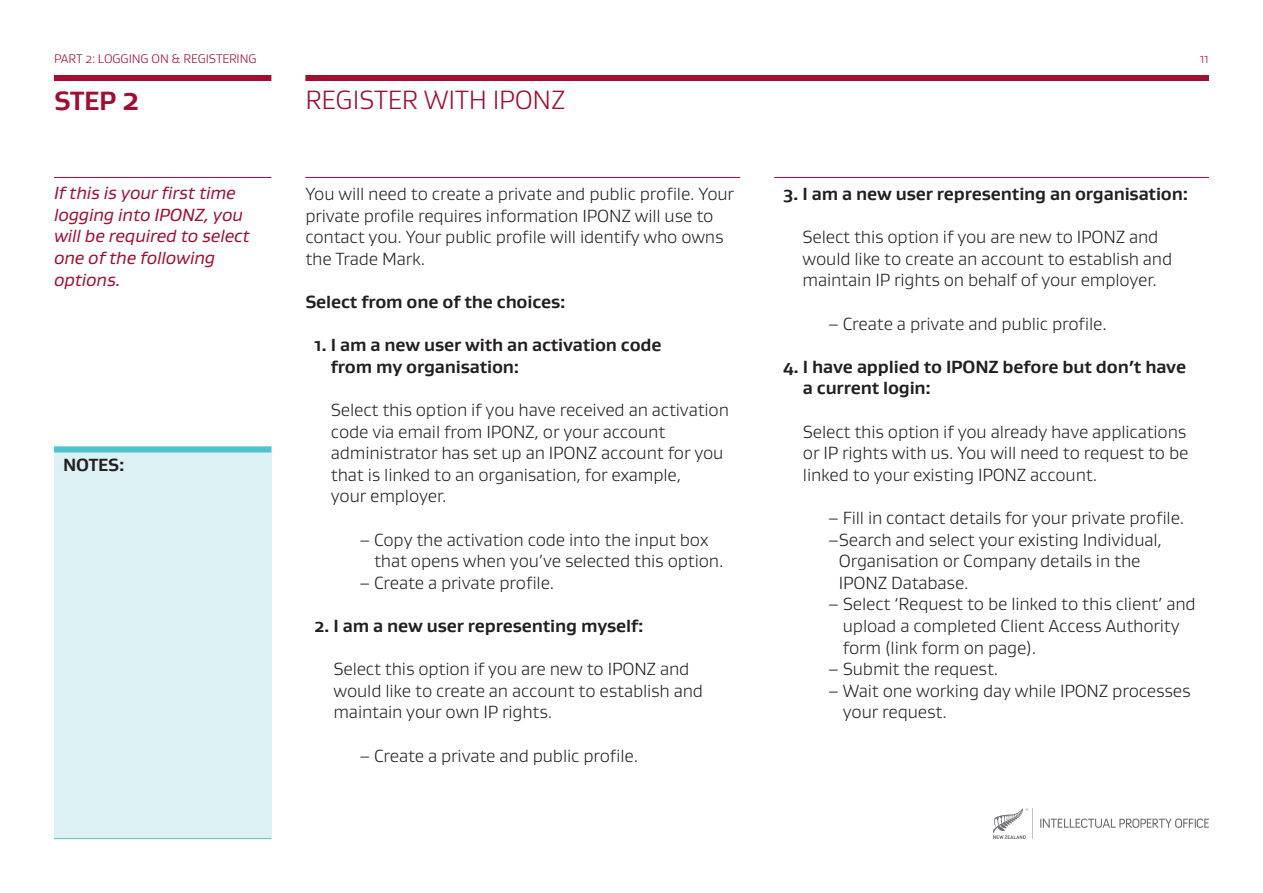
<style>
.page{position:relative;width:1263px;height:893px;background:#fff}
.page>*{position:absolute;margin:0;border:0;box-sizing:border-box;transform-origin:0 0}
.sub_titles{font:300 27px "Gustan";letter-spacing:-.01em;color:#a20e32}
.sub_title_bold{font:700 27px "Gustan";color:#a20e32}
.Body{font:300 18px/21.6px "Gustan";letter-spacing:-.01em;color:#231f20}
.Body-2{font:700 18px/21.6px "Gustan";letter-spacing:-.01em;color:#231f20}
.italic_intro{font:italic 18px/21.6px "Gustan";letter-spacing:-.01em;color:#a20e32}
.small_top_title{font:300 12.75px "Gustan";letter-spacing:-.01em;color:#a20e32}
.s1{font-size:30px}
</style>
<div class="page">
<div style="left:54px;top:75px;width:217px;height:6px;background:#a20e32"></div>
<hr style="left:54px;top:177px;width:217px;height:1px;background:#a20e32">
<div style="left:54px;top:446px;width:217px;height:393px;background:#dbf1f3"></div>
<div style="left:305px;top:75px;width:904px;height:6px;background:#a20e32"></div>
<hr style="left:305px;top:177px;width:435px;height:1px;background:#a20e32">
<div style="left:54px;top:446px;width:217px;height:6px;background:#4ec3cf"></div>
<hr style="left:54px;top:838px;width:217px;height:1px;background:#4ec3cf">
<hr style="left:774px;top:177px;width:435px;height:1px;background:#a20e32">
<svg style="left:1040px;top:818px;width:169px;height:10px"></svg>
<svg style="left:993px;top:808px;width:40px;height:31px"></svg>
<p class="small_top_title" style="left:54px;top:50px;width:204px">PART 2: LOGGING ON &amp; REGISTERING</p>
<p class="small_top_title" style="left:1200px;top:50px;width:10px">11</p>
<p class="sub_title_bold" style="left:54px;top:83px;width:86px">STEP <span class="s1">2</span></p>
<p class="sub_titles" style="left:305px;top:83px;width:261px">REGISTER WITH IPONZ</p>
<p class="italic_intro" style="left:54px;top:182px;width:197px">If this is your first time logging into IPONZ, you will be required to select one of the following options.</p>
<p class="Body-2" style="left:63px;top:453px;width:63px">NOTES:</p>
<p class="Body" style="left:305px;top:183px;width:430px">You will need to create a private and public profile. Your private profile requires information IPONZ will use to contact you. Your public profile will identify who owns the Trade Mark.</p>
<p class="Body-2" style="left:305px;top:291px;width:262px">Select from one of the choices:</p>
<p class="Body-2" style="left:331px;top:334px;width:332px;text-indent:-16px">1. I am a new user with an activation code from my organisation:</p>
<p class="Body" style="left:331px;top:399px;width:400px">Select this option if you have received an activation code via email from IPONZ, or your account administrator has set up an IPONZ account for you that is linked to an organisation, for example,<br>your employer.</p>
<p class="Body" style="left:374px;top:528px;width:351px;text-indent:-15px">– Copy the activation code into the input box that opens when you’ve selected this option.</p>
<p class="Body" style="left:359px;top:571px;width:196px">– Create a private profile.</p>
<p class="Body-2" style="left:314px;top:615px;width:331px">2. I am a new user representing myself:</p>
<p class="Body" style="left:333px;top:658px;width:371px">Select this option if you are new to IPONZ and would like to create an account to establish and maintain your own IP rights.</p>
<p class="Body" style="left:359px;top:744px;width:280px">– Create a private and public profile.</p>
<p class="Body-2" style="left:783px;top:183px;width:406px">3. I am a new user representing an organisation:</p>
<p class="Body" style="left:802px;top:226px;width:371px">Select this option if you are new to IPONZ and would like to create an account to establish and maintain IP rights on behalf of your employer.</p>
<p class="Body" style="left:828px;top:312px;width:280px">– Create a private and public profile.</p>
<p class="Body-2" style="left:803px;top:355px;width:385px;text-indent:-20px">4. I have applied to IPONZ before but don’t have a current login:</p>
<p class="Body" style="left:803px;top:420px;width:387px;text-align:justify">Select this option if you already have applications or IP rights with us. You will need to request to be linked to your existing IPONZ account.</p>
<p class="Body" style="left:828px;top:507px;width:358px">– Fill in contact details for your private profile.</p>
<p class="Body" style="left:839px;top:528px;width:325px;text-indent:-11px">–Search and select your existing Individual,<br>Organisation or Company details in the<br>IPONZ Database.</p>
<p class="Body" style="left:843px;top:593px;width:354px;text-indent:-15px">– Select ‘Request to be linked to this client’ and upload a completed Client Access Authority form (link form on page).</p>
<p class="Body" style="left:828px;top:658px;width:172px">– Submit the request.</p>
<p class="Body" style="left:843px;top:679px;width:349px;text-indent:-15px">– Wait one working day while IPONZ processes your request.</p>
</div>
